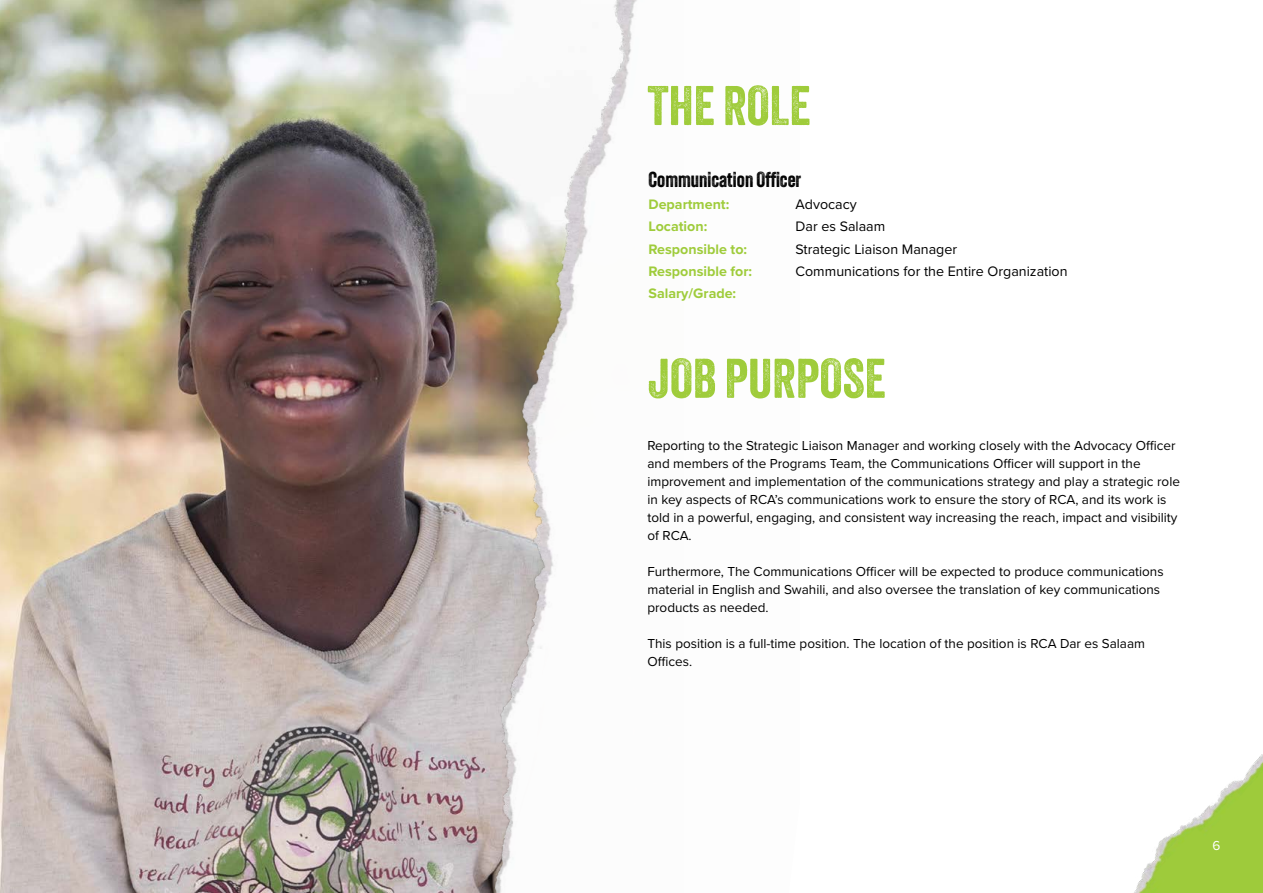
<style>
.page{position:relative;width:1263px;height:893px;background:#fff}
.page>*{position:absolute;margin:0;border:0;box-sizing:border-box;transform-origin:0 0}
.t1{font:54px "Veneer";color:#9fcc3b}
.t2{font:21px "Veneer";color:#000}
.t3{font:14.25px "Proxima Nova";color:#000}
.t4{font:700 14.25px "Proxima Nova";color:#9fcc3b}
.t5{font:13.5px/18px "Proxima Nova";color:#000}
.t6{font:13.5px "Proxima Nova";color:#fff}
</style>
<div class="page">
<img style="left:1134px;top:754px;width:129px;height:139px">
<img style="left:0;top:0;width:428px;height:893px">
<img style="left:428px;top:0;width:209px;height:893px">
<h1 class="t1" style="left:647px;top:73px;width:165px">THE ROLE</h1>
<h2 class="t2" style="left:648px;top:167px;width:154px">Communication Officer</h2>
<p class="t4" style="left:648px;top:194px;width:82px">Department:</p>
<p class="t3" style="left:795px;top:194px;width:63px">Advocacy</p>
<p class="t4" style="left:648px;top:216px;width:60px">Location:</p>
<p class="t3" style="left:795px;top:216px;width:91px">Dar es Salaam</p>
<p class="t4" style="left:648px;top:238px;width:100px">Responsible to:</p>
<p class="t3" style="left:795px;top:238px;width:163px">Strategic Liaison Manager</p>
<p class="t4" style="left:648px;top:261px;width:105px">Responsible for:</p>
<p class="t3" style="left:795px;top:261px;width:274px">Communications for the Entire Organization</p>
<p class="t4" style="left:648px;top:283px;width:89px">Salary/Grade:</p>
<h1 class="t1" style="left:647px;top:346px;width:240px">JOB PURPOSE</h1>
<p class="t5" style="left:647px;top:436px;width:534px">Reporting to the Strategic Liaison Manager and working closely with the Advocacy Officer and members of the Programs Team, the Communications Officer will support in the improvement and implementation of the communications strategy and play a strategic role in key aspects of RCA’s communications work to ensure the story of RCA, and its work is told in a powerful, engaging, and consistent way increasing the reach, impact and visibility of RCA.</p>
<p class="t5" style="left:647px;top:562px;width:518px">Furthermore, The Communications Officer will be expected to produce communications material in English and Swahili, and also oversee the translation of key communications products as needed.</p>
<p class="t5" style="left:647px;top:634px;width:499px">This position is a full-time position. The location of the position is RCA Dar es Salaam<br>Offices.</p>
<p class="t6" style="left:1212px;top:835px;width:9px">6</p>
</div>
